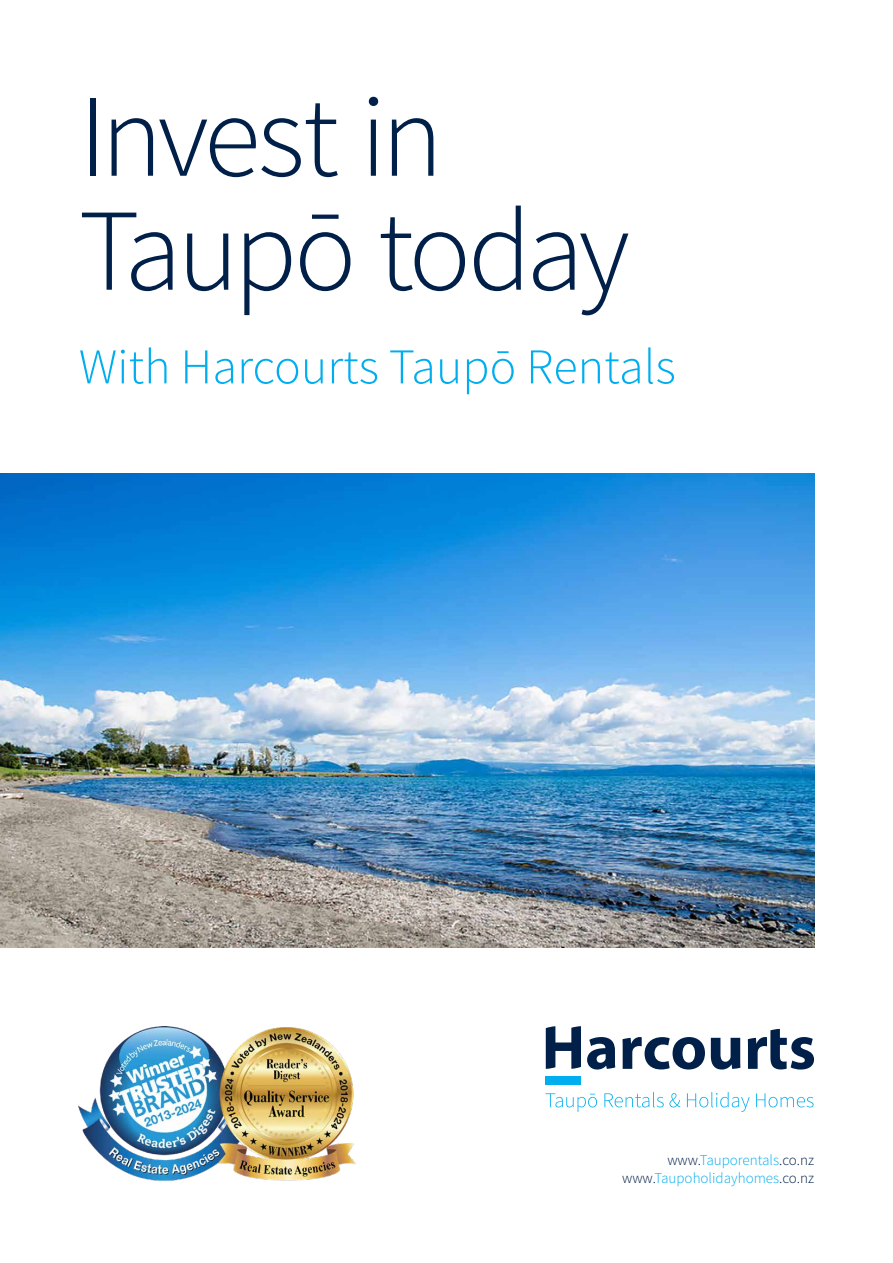
<style>
.page{position:relative;width:893px;height:1263px;background:#fff}
.page>*{position:absolute;margin:0;border:0;box-sizing:border-box;transform-origin:0 0}
.t1{font:300 117px/114px "Source Sans Pro";letter-spacing:-.045em;color:#001f49}
.t2{font:300 49.95px "Source Sans Pro";color:#00aeef}
.t3{font:300 15px/18px "Source Sans Pro";color:#00aeef;text-align:right}
.s1{color:#001f49}
</style>
<div class="page">
<img style="left:0;top:474px;width:814px;height:473px">
<svg style="left:545px;top:1092px;width:268px;height:20px"></svg>
<div style="left:546px;top:1076px;width:35px;height:9px;background:#00aeef"></div>
<svg style="left:546px;top:1026px;width:35px;height:43px"></svg>
<svg style="left:587px;top:1037px;width:28px;height:32px"></svg>
<svg style="left:622px;top:1037px;width:83px;height:32px"></svg>
<svg style="left:711px;top:1038px;width:29px;height:31px"></svg>
<svg style="left:748px;top:1029px;width:66px;height:40px"></svg>
<img style="left:79px;top:1026px;width:276px;height:155px">
<h1 class="t1" style="left:79px;top:81px;width:552px">Invest in<br>Taupō today</h1>
<h2 class="t2" style="left:79px;top:336px;width:598px">With Harcourts Taupō Rentals</h2>
<p class="t3" style="left:622px;top:1151px;width:193px"><span class="s1">www.</span>Tauporentals<span class="s1">.co.nz www.</span>Taupoholidayhomes<span class="s1">.co.nz</span></p>
</div>
